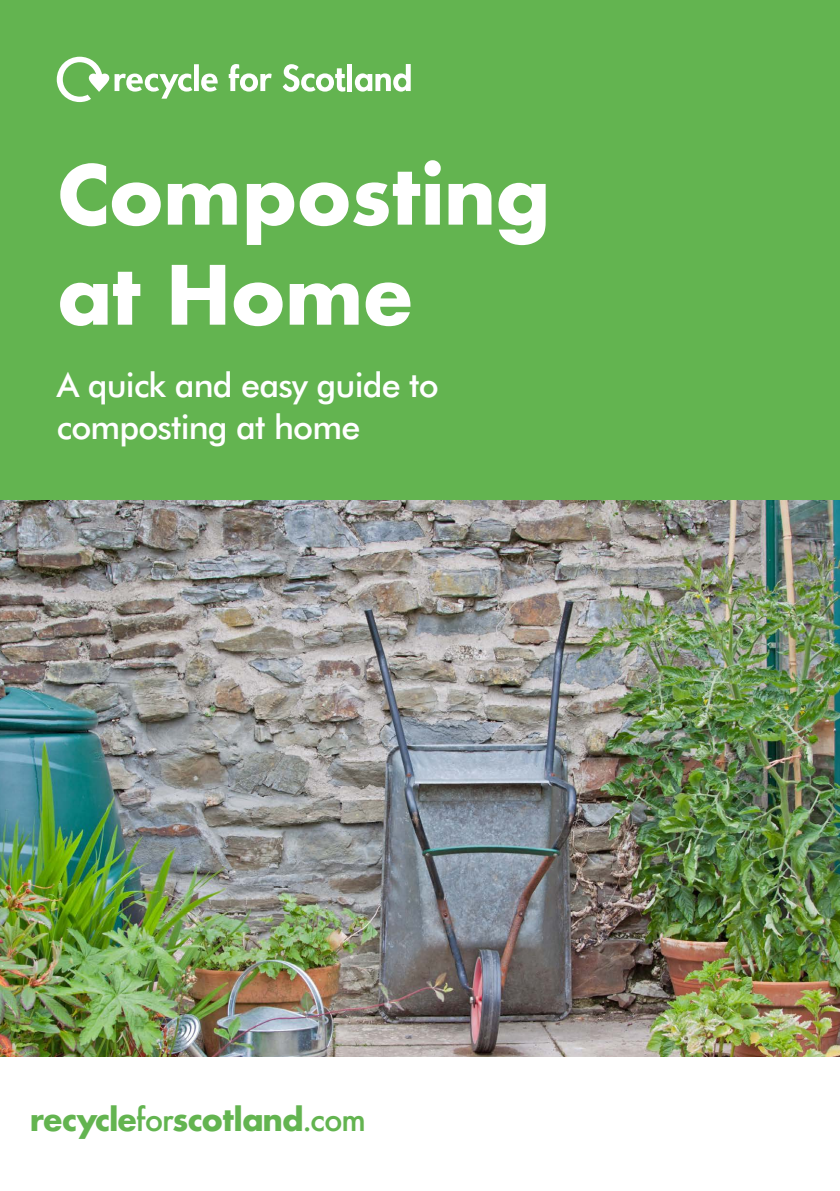
<style>
.page{position:relative;width:840px;height:1191px;background:#fff}
.page>*{position:absolute;margin:0;border:0;box-sizing:border-box;transform-origin:0 0}
.t1{font:700 79.4px/100px "Futura";letter-spacing:-.015em;color:#fff}
.t2{font:500 34px/42px "Futura BT";letter-spacing:-.025em;color:#fff}
.t3{font:700 31px "Futura";letter-spacing:-.03em;color:#63b450}
.s1{font-weight:500}
</style>
<div class="page">
<img style="left:0;top:499px;width:839px;height:558px">
<div style="left:0;top:0;width:839px;height:499px;background:#63b450"></div>
<svg style="left:228px;top:64px;width:43px;height:28px"></svg>
<svg style="left:282px;top:64px;width:63px;height:28px"></svg>
<div style="left:347px;top:64px;width:5px;height:27px;background:#fff"></div>
<svg style="left:354px;top:64px;width:56px;height:28px"></svg>
<svg style="left:57px;top:57px;width:160px;height:45px"></svg>
<h1 class="t1" style="left:57px;top:145px;width:495px">Composting at Home</h1>
<p class="t2" style="left:57px;top:363px;width:383px">A quick and easy guide to composting at home</p>
<p class="t3" style="left:30px;top:1096px;width:337px">recycle<span class="s1">for</span>scotland<span class="s1">.com</span></p>
</div>
